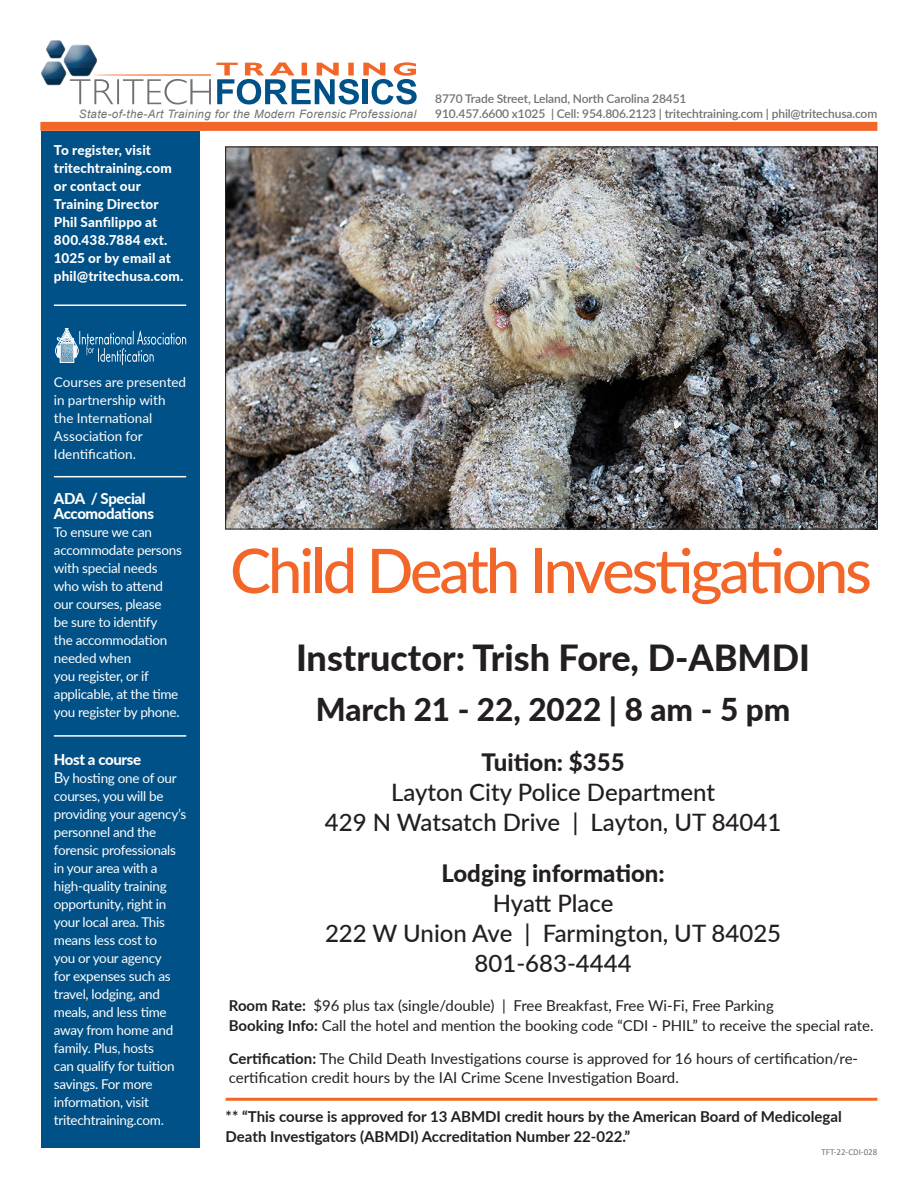
<style>
.page{position:relative;width:918px;height:1188px;background:#fff}
.page>*{position:absolute;margin:0;border:0;box-sizing:border-box;transform-origin:0 0}
.Head{font:500 61.5px "Lato";letter-spacing:-.05em;color:#f26729}
.t1{font:800 36px "Lato";color:#231f20}
.t2{font:800 31.5px "Lato";color:#231f20}
.t3{font:500 24px "Lato";color:#231f20}
.t4{font:800 24px "Lato";color:#231f20}
.t5{font:15px/19.5px "Lato";color:#231f20}
.t6{font:700 15px/19.5px "Lato";color:#231f20}
.t7{font:800 15px "Lato";letter-spacing:-.025em;color:#fff}
.Paragraph_Text{font:13.5px/18px "Lato";letter-spacing:-.02em;color:#fff}
.t8{font:800 13.5px/18px "Lato";letter-spacing:.01em;color:#fff}
.Paragraph_Text-2{font:13.5px/18px "Lato";color:#fff}
.t9{font:600 12px "Lato";letter-spacing:-.01em;color:#717074}
.t10{font:italic 11.55px "Arial";letter-spacing:.03em;color:#717074}
.t11{font:9px "Calibri";color:#717074}
.s1{font-size:15px}
.s2{font-weight:700}
</style>
<div class="page">
<div style="left:41px;top:131px;width:159px;height:1017px;background:#005187"></div>
<svg style="left:41px;top:41px;width:376px;height:64px"></svg>
<div style="left:40px;top:122px;width:837px;height:9px;background:#f26729"></div>
<svg style="left:55px;top:328px;width:131px;height:37px"></svg>
<hr style="left:54px;top:476px;width:132px;height:1px;background:#fff">
<hr style="left:54px;top:304px;width:132px;height:2px;background:#fff">
<hr style="left:54px;top:735px;width:132px;height:2px;background:#fff">
<img style="left:227px;top:149px;width:649px;height:378px">
<hr style="left:226px;top:1098px;width:651px;height:3px;background:#f26729">
<p class="t10" style="left:79px;top:107px;width:339px">State-of-the-Art Training for the Modern Forensic Professional</p>
<p class="t8" style="left:54px;top:141px;width:131px">To register, visit tritechtraining.com or contact our<br>Training Director<br>Phil Sanfilippo at<br>800.438.7884 ext.<br>1025 or by email at phil@tritechusa.com.</p>
<p class="t9" style="left:435px;top:90px;width:253px">8770 Trade Street, Leland, North Carolina 28451</p>
<p class="t9" style="left:435px;top:105px;width:444px">910.457.6600 x1025 | Cell: 954.806.2123 | tritechtraining.com | phil@tritechusa.com</p>
<p class="Paragraph_Text-2" style="left:54px;top:373px;width:134px">Courses are presented in partnership with the International<br>Association for<br>Identification.</p>
<p class="t7" style="left:54px;top:487px;width:93px">ADA / Special</p>
<p class="t7" style="left:54px;top:502px;width:102px">Accomodations</p>
<p class="Paragraph_Text" style="left:54px;top:523px;width:130px">To ensure we can accommodate persons with special needs who wish to attend our courses, please<br>be sure to identify<br>the accommodation needed when<br>you register, or if applicable, at the time you register by phone.</p>
<p class="t7" style="left:54px;top:748px;width:89px">Host a course</p>
<p class="Paragraph_Text" style="left:54px;top:769px;width:134px"><span class="s1">B</span>y hosting one of our courses, you will be providing your agency’s personnel and the forensic professionals in your area with a high-quality training opportunity, right in your local area. This means less cost to<br>you or your agency<br>for expenses such as travel, lodging, and meals, and less time away from home and family. Plus, hosts<br>can qualify for tuition savings. For more information, visit tritechtraining.com.</p>
<p class="Head" style="left:230px;top:526px;width:643px">Child Death Investigations</p>
<p class="t1" style="left:296px;top:631px;width:516px">Instructor: Trish Fore, D-ABMDI</p>
<p class="t2" style="left:316px;top:686px;width:476px">March 21 - 22, 2022 | 8 am - 5 pm</p>
<p class="t4" style="left:482px;top:745px;width:145px">Tuition: $355</p>
<p class="t3" style="left:391px;top:775px;width:326px">Layton City Police Department</p>
<p class="t3" style="left:325px;top:805px;width:458px">429 N Watsatch Drive | Layton, UT 84041</p>
<p class="t4" style="left:441px;top:855px;width:225px">Lodging information:</p>
<p class="t3" style="left:493px;top:886px;width:122px">Hyatt Place</p>
<p class="t3" style="left:325px;top:916px;width:458px">222 W Union Ave | Farmington, UT 84025</p>
<p class="t3" style="left:475px;top:946px;width:159px">801-683-4444</p>
<p class="t5" style="left:229px;top:996px;width:646px"><span class="s2">Room Rate:</span> $96 plus tax (single/double) | Free Breakfast, Free Wi-Fi, Free Parking<br><span class="s2">Booking Info:</span> Call the hotel and mention the booking code “CDI - PHIL” to receive the special rate.</p>
<p class="t5" style="left:229px;top:1048px;width:631px"><span class="s2">Certification:</span> The Child Death Investigations course is approved for 16 hours of certification/re&shy;certification credit hours by the IAI Crime Scene Investigation Board.</p>
<p class="t6" style="left:226px;top:1106px;width:618px">** “This course is approved for 13 ABMDI credit hours by the American Board of Medicolegal<br>Death Investigators (ABMDI) Accreditation Number 22-022.”</p>
<p class="t11" style="left:822px;top:1146px;width:57px">TFT-22-CDI-028</p>
</div>
